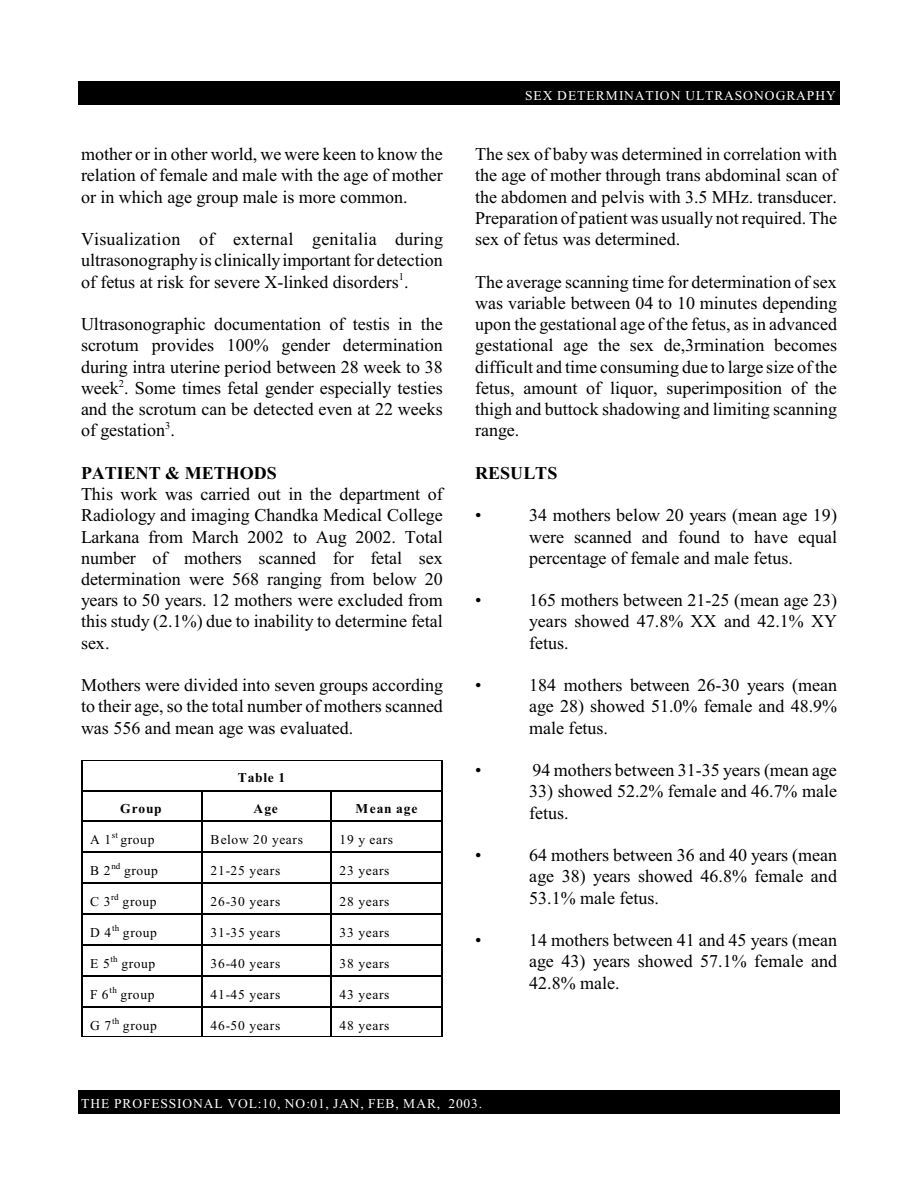
<style>
.page{position:relative;width:918px;height:1188px;background:#fff}
.page>*{position:absolute;margin:0;border:0;box-sizing:border-box;transform-origin:0 0}
.t1{font:18px/21.3px "Times New Roman";color:#000;text-align:justify}
.t2{font:700 18px "Times New Roman";color:#000}
.t3{font:13.5px "Times New Roman";letter-spacing:.045em;color:#000}
.t4{font:13.5px "Times New Roman";letter-spacing:.065em;color:#fff}
.t5{font:700 13.5px "Times New Roman";letter-spacing:.06em;color:#000}
.t6{font:10.5px "Times New Roman";color:#000}
.t7{font:9px "Times New Roman";letter-spacing:.03em;color:#000}
.s1{font-weight:700;color:#000}
</style>
<div class="page">
<div style="left:78px;top:81px;width:762px;height:24px;background:#000"></div>
<div style="left:78px;top:1090px;width:762px;height:23px;background:#000"></div>
<hr style="left:81px;top:759px;width:1px;height:31px;background:#000">
<hr style="left:441px;top:759px;width:2px;height:31px;background:#000">
<hr style="left:81px;top:759px;width:362px;height:2px;background:#000">
<hr style="left:81px;top:790px;width:1px;height:31px;background:#000">
<hr style="left:81px;top:790px;width:120px;height:1px;background:#000">
<hr style="left:202px;top:790px;width:1px;height:31px;background:#000">
<hr style="left:202px;top:790px;width:129px;height:1px;background:#000">
<hr style="left:331px;top:790px;width:1px;height:31px;background:#000">
<hr style="left:441px;top:790px;width:2px;height:31px;background:#000">
<hr style="left:331px;top:790px;width:112px;height:1px;background:#000">
<hr style="left:81px;top:821px;width:1px;height:31px;background:#000">
<hr style="left:81px;top:821px;width:120px;height:1px;background:#000">
<hr style="left:202px;top:821px;width:1px;height:31px;background:#000">
<hr style="left:202px;top:821px;width:129px;height:1px;background:#000">
<hr style="left:331px;top:821px;width:1px;height:31px;background:#000">
<hr style="left:441px;top:821px;width:2px;height:31px;background:#000">
<hr style="left:331px;top:821px;width:112px;height:1px;background:#000">
<hr style="left:81px;top:852px;width:1px;height:31px;background:#000">
<hr style="left:81px;top:852px;width:120px;height:1px;background:#000">
<hr style="left:202px;top:852px;width:1px;height:31px;background:#000">
<hr style="left:202px;top:852px;width:129px;height:1px;background:#000">
<hr style="left:331px;top:852px;width:1px;height:31px;background:#000">
<hr style="left:441px;top:852px;width:2px;height:31px;background:#000">
<hr style="left:331px;top:852px;width:112px;height:1px;background:#000">
<hr style="left:81px;top:883px;width:1px;height:30px;background:#000">
<hr style="left:81px;top:883px;width:120px;height:1px;background:#000">
<hr style="left:202px;top:883px;width:1px;height:30px;background:#000">
<hr style="left:202px;top:883px;width:129px;height:1px;background:#000">
<hr style="left:331px;top:883px;width:1px;height:30px;background:#000">
<hr style="left:441px;top:883px;width:2px;height:30px;background:#000">
<hr style="left:331px;top:883px;width:112px;height:1px;background:#000">
<hr style="left:81px;top:914px;width:1px;height:30px;background:#000">
<hr style="left:81px;top:914px;width:120px;height:1px;background:#000">
<hr style="left:202px;top:914px;width:1px;height:30px;background:#000">
<hr style="left:202px;top:914px;width:129px;height:1px;background:#000">
<hr style="left:331px;top:914px;width:1px;height:30px;background:#000">
<hr style="left:441px;top:914px;width:2px;height:30px;background:#000">
<hr style="left:331px;top:914px;width:112px;height:1px;background:#000">
<hr style="left:81px;top:945px;width:1px;height:30px;background:#000">
<hr style="left:81px;top:945px;width:120px;height:1px;background:#000">
<hr style="left:202px;top:945px;width:1px;height:30px;background:#000">
<hr style="left:202px;top:945px;width:129px;height:1px;background:#000">
<hr style="left:331px;top:945px;width:1px;height:30px;background:#000">
<hr style="left:441px;top:945px;width:2px;height:30px;background:#000">
<hr style="left:331px;top:945px;width:112px;height:1px;background:#000">
<hr style="left:81px;top:976px;width:1px;height:30px;background:#000">
<hr style="left:81px;top:976px;width:120px;height:1px;background:#000">
<hr style="left:202px;top:976px;width:1px;height:30px;background:#000">
<hr style="left:202px;top:976px;width:129px;height:1px;background:#000">
<hr style="left:331px;top:976px;width:1px;height:30px;background:#000">
<hr style="left:441px;top:976px;width:2px;height:30px;background:#000">
<hr style="left:331px;top:976px;width:112px;height:1px;background:#000">
<hr style="left:81px;top:1007px;width:1px;height:30px;background:#000">
<hr style="left:81px;top:1007px;width:120px;height:1px;background:#000">
<hr style="left:81px;top:1036px;width:120px;height:1px;background:#000">
<hr style="left:202px;top:1007px;width:1px;height:30px;background:#000">
<hr style="left:202px;top:1007px;width:129px;height:1px;background:#000">
<hr style="left:202px;top:1036px;width:129px;height:1px;background:#000">
<hr style="left:331px;top:1007px;width:1px;height:30px;background:#000">
<hr style="left:441px;top:1007px;width:2px;height:30px;background:#000">
<hr style="left:331px;top:1007px;width:112px;height:1px;background:#000">
<hr style="left:331px;top:1036px;width:112px;height:1px;background:#000">
<p class="t1" style="left:81px;top:145px;width:363px">mother or in other world, we were keen to know the relation of female and male with the age of mother or in which age group male is more common.</p>
<p class="t1" style="left:81px;top:230px;width:364px">Visualization of external genitalia during ultrasonography is clinically important for detection of fetus at risk for severe X-linked disorders .<sup>1</sup></p>
<p class="t1" style="left:81px;top:315px;width:363px">Ultrasonographic documentation of testis in the scrotum provides 100% gender determination during intra uterine period between 28 week to 38 week . Some times fetal gender especially testies</p>
<p class="t6" style="left:119px;top:379px;width:7px">2</p>
<p class="t1" style="left:81px;top:400px;width:363px">and the scrotum can be detected even at 22 weeks of gestation .<sup>3</sup></p>
<p class="t2" style="left:81px;top:467px;width:197px">PATIENT &amp; METHODS</p>
<p class="t1" style="left:81px;top:485px;width:363px">This work was carried out in the department of Radiology and imaging Chandka Medical College Larkana from March 2002 to Aug 2002. Total number of mothers scanned for fetal sex determination were 568 ranging from below 20 years to 50 years. 12 mothers were excluded from this study (2.1%) due to inability to determine fetal sex.</p>
<p class="t1" style="left:81px;top:676px;width:364px">Mothers were divided into seven groups according to their age, so the total number of mothers scanned was 556 and mean age was evaluated.</p>
<p class="t5" style="left:238px;top:773px;width:49px">Table 1</p>
<p class="t5" style="left:120px;top:804px;width:43px">Group</p>
<p class="t5" style="left:254px;top:804px;width:26px">Age</p>
<p class="t5" style="left:356px;top:804px;width:63px">Mean age</p>
<p class="t3" style="left:90px;top:834px;width:66px">A 1 group</p>
<p class="t3" style="left:211px;top:834px;width:94px">Below 20 years</p>
<p class="t3" style="left:340px;top:834px;width:55px">19 y ears</p>
<p class="t7" style="left:112px;top:832px;width:7px">st</p>
<p class="t3" style="left:90px;top:865px;width:70px">B 2 group</p>
<p class="t3" style="left:211px;top:865px;width:71px">21-25 years</p>
<p class="t3" style="left:340px;top:865px;width:51px">23 years</p>
<p class="t7" style="left:111px;top:863px;width:10px">nd</p>
<p class="t3" style="left:90px;top:896px;width:68px">C 3 group</p>
<p class="t3" style="left:211px;top:896px;width:71px">26-30 years</p>
<p class="t3" style="left:340px;top:896px;width:51px">28 years</p>
<p class="t7" style="left:111px;top:894px;width:9px">rd</p>
<p class="t3" style="left:90px;top:927px;width:69px">D 4 group</p>
<p class="t3" style="left:211px;top:927px;width:71px">31-35 years</p>
<p class="t3" style="left:340px;top:927px;width:51px">33 years</p>
<p class="t7" style="left:112px;top:925px;width:9px">th</p>
<p class="t3" style="left:90px;top:958px;width:67px">E 5 group</p>
<p class="t3" style="left:211px;top:958px;width:71px">36-40 years</p>
<p class="t3" style="left:340px;top:958px;width:51px">38 years</p>
<p class="t7" style="left:111px;top:956px;width:9px">th</p>
<p class="t3" style="left:90px;top:989px;width:66px">F 6 group</p>
<p class="t3" style="left:211px;top:989px;width:71px">41-45 years</p>
<p class="t3" style="left:340px;top:989px;width:51px">43 years</p>
<p class="t7" style="left:110px;top:986px;width:9px">th</p>
<p class="t3" style="left:90px;top:1020px;width:69px">G 7 group</p>
<p class="t3" style="left:211px;top:1020px;width:71px">46-50 years</p>
<p class="t3" style="left:340px;top:1020px;width:51px">48 years</p>
<p class="t7" style="left:112px;top:1017px;width:9px">th</p>
<p class="t4" style="left:479px;top:90px;width:358px"><span class="s1">PROF-</span>SEX DETERMINATION ULTRASONOGRAPHY</p>
<p class="t1" style="left:475px;top:145px;width:363px">The sex of baby was determined in correlation with the age of mother through trans abdominal scan of the abdomen and pelvis with 3.5 MHz. transducer.<br>Preparation of patient was usually not required. The sex of fetus was determined.</p>
<p class="t1" style="left:475px;top:273px;width:363px">The average scanning time for determination of sex was variable between 04 to 10 minutes depending upon the gestational age of the fetus, as in advanced gestational age the sex de,3rmination becomes difficult and time consuming due to large size of the fetus, amount of liquor, superimposition of the thigh and buttock shadowing and limiting scanning range.</p>
<p class="t2" style="left:475px;top:467px;width:84px">RESULTS</p>
<p class="t1" style="left:475px;top:506px;width:8px">•</p>
<p class="t1" style="left:529px;top:506px;width:309px">34 mothers below 20 years (mean age 19) were scanned and found to have equal percentage of female and male fetus.</p>
<p class="t1" style="left:475px;top:591px;width:8px">•</p>
<p class="t1" style="left:529px;top:591px;width:309px">165 mothers between 21-25 (mean age 23) years showed 47.8% XX and 42.1% XY fetus.</p>
<p class="t1" style="left:475px;top:676px;width:8px">•</p>
<p class="t1" style="left:529px;top:676px;width:309px">184 mothers between 26-30 years (mean age 28) showed 51.0% female and 48.9% male fetus.</p>
<p class="t1" style="left:475px;top:761px;width:8px">•</p>
<p class="t1" style="left:533px;top:761px;width:306px">94 mothers between 31-35 years (mean age</p>
<p class="t1" style="left:529px;top:782px;width:309px">33) showed 52.2% female and 46.7% male fetus.</p>
<p class="t1" style="left:475px;top:846px;width:8px">•</p>
<p class="t1" style="left:529px;top:846px;width:309px">64 mothers between 36 and 40 years (mean age 38) years showed 46.8% female and 53.1% male fetus.</p>
<p class="t1" style="left:475px;top:931px;width:8px">•</p>
<p class="t1" style="left:529px;top:931px;width:309px">14 mothers between 41 and 45 years (mean age 43) years showed 57.1% female and 42.8% male.</p>
<p class="t4" style="left:81px;top:1099px;width:403px">THE PROFESSIONAL VOL:10, NO:01, JAN, FEB, MAR, 2003.</p>
</div>
